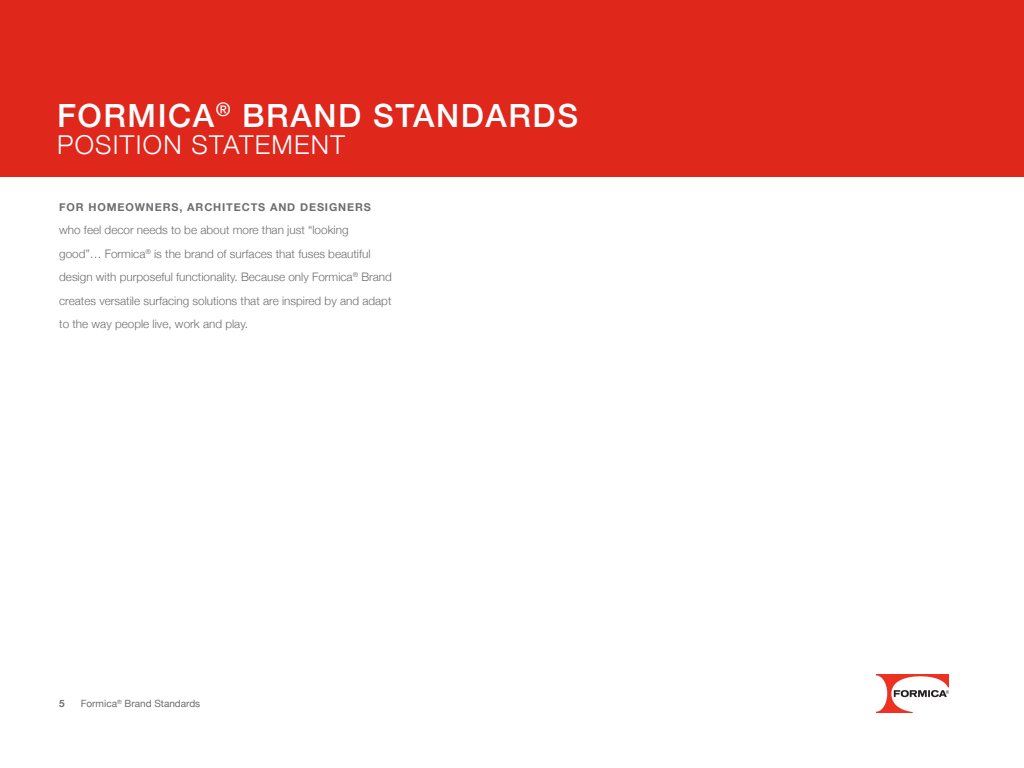
<style>
.page{position:relative;width:1024px;height:768px;background:#fff}
.page>*{position:absolute;margin:0;border:0;box-sizing:border-box;transform-origin:0 0}
.t1{font:500 32px "Helvetica Neue";letter-spacing:.05em;color:#fff}
.t2{font:300 26px "Helvetica Neue";letter-spacing:.05em;color:#fff}
.t3{font:300 11.7px/23.5px "Helvetica Neue";color:#6d6e71}
.t4{font:700 10.9px "Helvetica Neue";letter-spacing:.08em;color:#6d6e71}
.t5{font:10px "Helvetica Neue";color:#6d6e71}
.t6{font:700 10px "Helvetica Neue";color:#6d6e71}
</style>
<div class="page">
<img style="left:877px;top:674px;width:72px;height:38px">
<div style="left:0;top:0;width:1024px;height:177px;background:#df271c"></div>
<h1 class="t1" style="left:57px;top:90px;width:523px">FORMICA<sup>®</sup> BRAND STANDARDS</h1>
<h2 class="t2" style="left:57px;top:123px;width:290px">POSITION STATEMENT</h2>
<p class="t4" style="left:59px;top:198px;width:313px">FOR HOMEOWNERS, ARCHITECTS AND DESIGNERS</p>
<p class="t3" style="left:59px;top:217px;width:334px">who feel decor needs to be about more than just “looking good”… Formica<sup>®</sup> is the brand of surfaces that fuses beautiful design with purposeful functionality. Because only Formica<sup>®</sup> Brand creates versatile surfacing solutions that are inspired by and adapt to the way people live, work and play.</p>
<p class="t6" style="left:59px;top:696px;width:7px">5</p>
<p class="t5" style="left:81px;top:696px;width:121px">Formica<sup>®</sup> Brand Standards</p>
</div>
